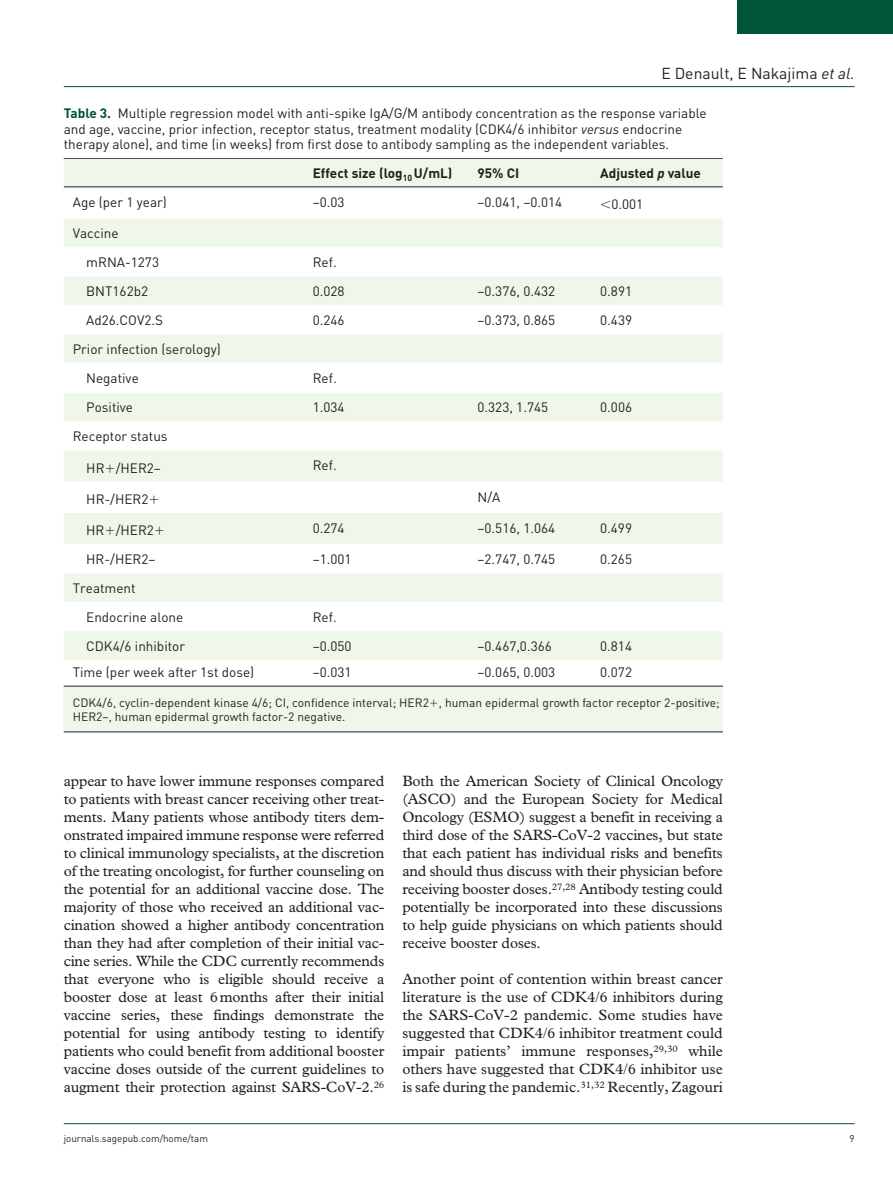
<style>
.page{position:relative;width:893px;height:1191px;background:#fff}
.page>*{position:absolute;margin:0;border:0;box-sizing:border-box;transform-origin:0 0}
.t1{font:15.75px "DIN";color:#231f20}
.t2{font:15px/18px "Plantin Std";letter-spacing:-.01em;color:#231f20;text-align:justify}
.t3{font:13.5px/29px "DIN";color:#231f20}
.t4{font:700 13.5px "DIN";color:#231f20}
.t5{font:12px/14.2px "DIN";color:#231f20}
.t6{font:9.75px "DIN";color:#231f20}
.s1{font-style:italic}
.s2{font-weight:700;color:#015436}
</style>
<div class="page">
<hr style="left:64px;top:86px;width:791px;height:1px;background:#015436">
<hr style="left:64px;top:1123px;width:791px;height:1px;background:#015436">
<div style="left:738px;top:0;width:155px;height:34px;background:#015436"></div>
<div style="left:64px;top:685px;width:659px;height:47px;background:#eff7ea"></div>
<hr style="left:64px;top:158px;width:659px;height:1px;background:#231f20">
<hr style="left:64px;top:731px;width:659px;height:1px;background:#231f20">
<div style="left:64px;top:159px;width:659px;height:27px;background:#eff7ea"></div>
<svg style="left:64px;top:187px;width:659px;height:499px"></svg>
<hr style="left:64px;top:186px;width:240px;height:1px;background:#231f20">
<hr style="left:304px;top:186px;width:165px;height:1px;background:#231f20">
<hr style="left:469px;top:186px;width:122px;height:1px;background:#231f20">
<hr style="left:591px;top:186px;width:132px;height:1px;background:#231f20">
<hr style="left:64px;top:686px;width:240px;height:1px;background:#231f20">
<hr style="left:304px;top:686px;width:165px;height:1px;background:#231f20">
<hr style="left:469px;top:686px;width:122px;height:1px;background:#231f20">
<hr style="left:591px;top:686px;width:132px;height:1px;background:#231f20">
<svg style="left:601px;top:201px;width:9px;height:8px"></svg>
<svg style="left:106px;top:464px;width:8px;height:8px"></svg>
<svg style="left:150px;top:495px;width:8px;height:8px"></svg>
<svg style="left:106px;top:527px;width:8px;height:8px"></svg>
<svg style="left:156px;top:527px;width:8px;height:8px"></svg>
<p class="t1" style="left:661px;top:63px;width:195px">E Denault, E Nakajima <span class="s1">et al.</span></p>
<p class="t3" style="left:64px;top:105px;width:644px;line-height:15.8px"><span class="s2">Table 3.</span> Multiple regression model with anti-spike IgA/G/M antibody concentration as the response variable and age, vaccine, prior infection, receptor status, treatment modality (CDK4/6 inhibitor <span class="s1">versus</span> endocrine therapy alone), and time (in weeks) from first dose to antibody sampling as the independent variables.</p>
<p class="t4" style="left:313px;top:164px;width:141px">Effect size (log<sub>10</sub> U/mL)</p>
<p class="t4" style="left:478px;top:164px;width:43px">95% CI</p>
<p class="t4" style="left:600px;top:164px;width:102px">Adjusted <span class="s1">p</span> value</p>
<p class="t3" style="left:73px;top:188px;width:96px">Age (per 1 year)</p>
<p class="t3" style="left:313px;top:188px;width:33px">−0.03</p>
<p class="t3" style="left:478px;top:188px;width:86px">−0.041, −0.014</p>
<p class="t3" style="left:611px;top:190px;width:33px">0.001</p>
<p class="t3" style="left:86px;top:219px;width:74px;text-indent:-14px">Vaccine mRNA-1273</p>
<p class="t3" style="left:313px;top:248px;width:25px">Ref.</p>
<p class="t3" style="left:86px;top:277px;width:63px">BNT162b2</p>
<p class="t3" style="left:313px;top:277px;width:33px">0.028</p>
<p class="t3" style="left:478px;top:277px;width:79px">−0.376, 0.432</p>
<p class="t3" style="left:600px;top:277px;width:33px">0.891</p>
<p class="t3" style="left:86px;top:306px;width:78px">Ad26.COV2.S</p>
<p class="t3" style="left:313px;top:306px;width:33px">0.246</p>
<p class="t3" style="left:478px;top:306px;width:79px">−0.373, 0.865</p>
<p class="t3" style="left:600px;top:306px;width:33px">0.439</p>
<p class="t3" style="left:86px;top:335px;width:136px;text-indent:-14px">Prior infection (serology)<br>Negative</p>
<p class="t3" style="left:313px;top:364px;width:25px">Ref.</p>
<p class="t3" style="left:86px;top:393px;width:48px">Positive</p>
<p class="t3" style="left:313px;top:393px;width:33px">1.034</p>
<p class="t3" style="left:478px;top:393px;width:72px">0.323, 1.745</p>
<p class="t3" style="left:600px;top:393px;width:33px">0.006</p>
<p class="t3" style="left:73px;top:422px;width:96px">Receptor status</p>
<p class="t3" style="left:86px;top:453px;width:76px">HR /HER2−</p>
<p class="t3" style="left:313px;top:451px;width:25px">Ref.</p>
<p class="t3" style="left:86px;top:484px;width:64px">HR-/HER2</p>
<p class="t3" style="left:478px;top:482px;width:24px">N/A</p>
<p class="t3" style="left:86px;top:515px;width:69px">HR /HER2</p>
<p class="t3" style="left:313px;top:513px;width:33px">0.274</p>
<p class="t3" style="left:478px;top:513px;width:79px">−0.516, 1.064</p>
<p class="t3" style="left:600px;top:513px;width:33px">0.499</p>
<p class="t3" style="left:86px;top:544px;width:71px">HR-/HER2−</p>
<p class="t3" style="left:313px;top:544px;width:40px">−1.001</p>
<p class="t3" style="left:478px;top:544px;width:79px">−2.747, 0.745</p>
<p class="t3" style="left:600px;top:544px;width:33px">0.265</p>
<p class="t3" style="left:86px;top:573px;width:99px;text-indent:-14px">Treatment<br>Endocrine alone</p>
<p class="t3" style="left:313px;top:602px;width:25px">Ref.</p>
<p class="t3" style="left:86px;top:631px;width:100px">CDK4/6 inhibitor</p>
<p class="t3" style="left:313px;top:631px;width:40px">−0.050</p>
<p class="t3" style="left:478px;top:631px;width:76px">−0.467,0.366</p>
<p class="t3" style="left:600px;top:631px;width:33px">0.814</p>
<p class="t3" style="left:73px;top:657px;width:183px">Time (per week after 1st dose)</p>
<p class="t3" style="left:313px;top:657px;width:40px">−0.031</p>
<p class="t3" style="left:478px;top:657px;width:79px">−0.065, 0.003</p>
<p class="t3" style="left:600px;top:657px;width:33px">0.072</p>
<p class="t5" style="left:73px;top:695px;width:648px">CDK4/6, cyclin-dependent kinase 4/6; CI, confidence interval; HER2 , human epidermal growth factor receptor 2-positive;<br>HER2−, human epidermal growth factor-2 negative.</p>
<p class="t2" style="left:64px;top:772px;width:322px">appear to have lower immune responses compared to patients with breast cancer receiving other treat&shy;ments. Many patients whose antibody titers dem&shy;onstrated impaired immune response were referred to clinical immunology specialists, at the discretion of the treating oncologist, for further counseling on the potential for an additional vaccine dose. The majority of those who received an additional vac&shy;cination showed a higher antibody concentration than they had after completion of their initial vac&shy;cine series. While the CDC currently recommends that everyone who is eligible should receive a booster dose at least 6months after their initial vaccine series, these findings demonstrate the potential for using antibody testing to identify patients who could benefit from additional booster vaccine doses outside of the current guidelines to augment their protection against SARS-CoV-2.<sup>26</sup></p>
<p class="t2" style="left:402px;top:772px;width:322px">Both the American Society of Clinical Oncology (ASCO) and the European Society for Medical Oncology (ESMO) suggest a benefit in receiving a third dose of the SARS-CoV-2 vaccines, but state that each patient has individual risks and benefits and should thus discuss with their physician before receiving booster doses.<sup>27,28</sup> Antibody testing could potentially be incorporated into these discussions to help guide physicians on which patients should receive booster doses.</p>
<p class="t2" style="left:402px;top:970px;width:322px">Another point of contention within breast cancer literature is the use of CDK4/6 inhibitors during the SARS-CoV-2 pandemic. Some studies have suggested that CDK4/6 inhibitor treatment could impair patients’ immune responses,<sup>29,30</sup> while others have suggested that CDK4/6 inhibitor use is safe during the pandemic.<sup>31,32</sup> Recently, Zagouri</p>
<p class="t6" style="left:64px;top:1132px;width:146px">journals.sagepub.com/home/tam</p>
<p class="t6" style="left:850px;top:1132px;width:7px">9</p>
</div>
